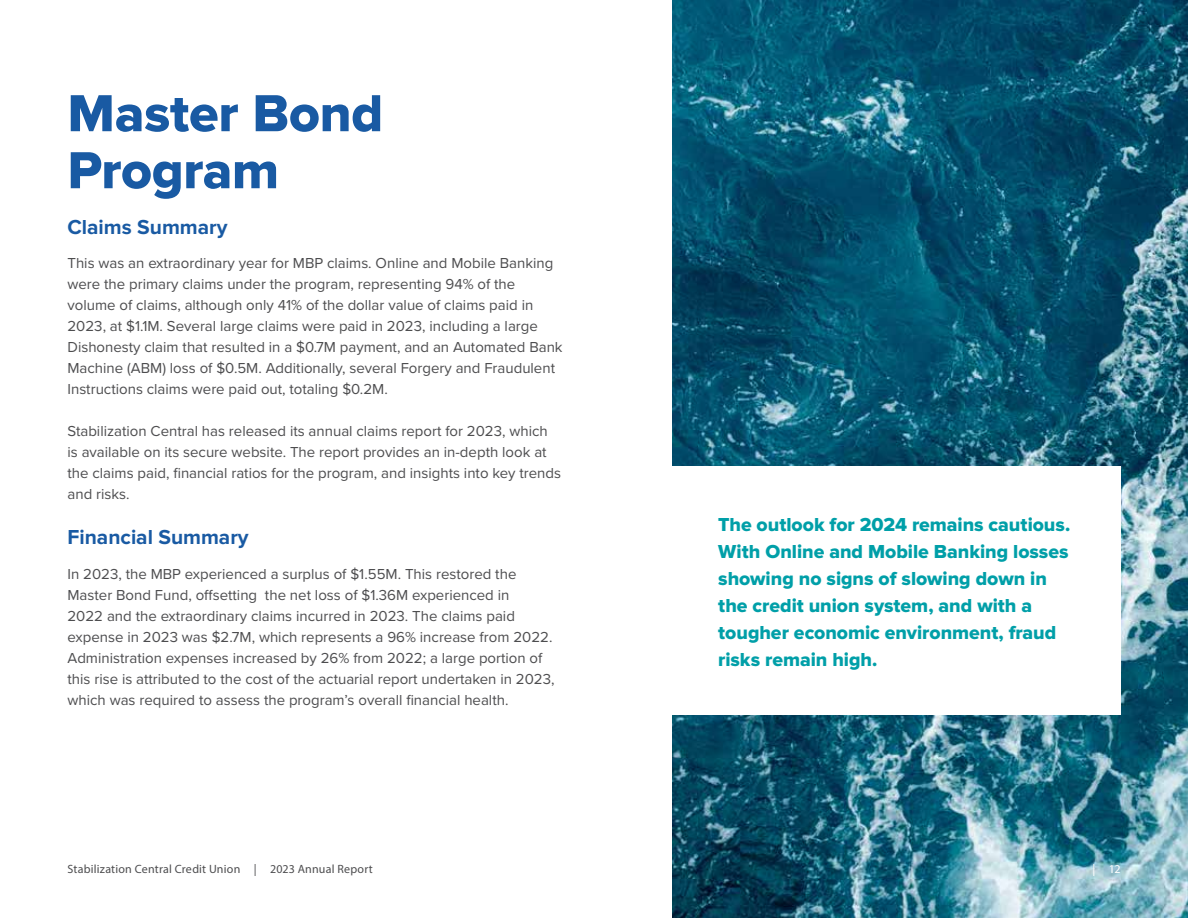
<style>
.page{position:relative;width:1188px;height:918px;background:#fff}
.page>*{position:absolute;margin:0;border:0;box-sizing:border-box;transform-origin:0 0}
.t1{font:54px/57px "Proxima Nova Extrabld";letter-spacing:-.005em;color:#195aa3}
.t2{font:700 21px "Proxima Nova";color:#195aa3}
.t3{font:19.5px/27px "Proxima Nova Extrabld";color:#009fa8}
.t4{font:15px/21px "Proxima Nova";color:#4d4d4f}
.t5{font:12px "Myriad Pro";letter-spacing:.015em;color:#4d4d4f}
.t6{font:12px "Myriad Pro";color:#fff}
</style>
<div class="page">
<img style="left:673px;top:0;width:515px;height:918px">
<div style="left:659px;top:467px;width:461px;height:248px;background:#fff"></div>
<h1 class="t1" style="left:68px;top:86px;width:317px">Master Bond<br>Program</h1>
<h2 class="t2" style="left:68px;top:215px;width:162px">Claims Summary</h2>
<p class="t4" style="left:68px;top:252px;width:497px">This was an extraordinary year for MBP claims. Online and Mobile Banking were the primary claims under the program, representing 94% of the volume of claims, although only 41% of the dollar value of claims paid in 2023, at $1.1M. Several large claims were paid in 2023, including a large Dishonesty claim that resulted in a $0.7M payment, and an Automated Bank Machine (ABM) loss of $0.5M. Additionally, several Forgery and Fraudulent Instructions claims were paid out, totaling $0.2M.</p>
<p class="t4" style="left:68px;top:420px;width:495px">Stabilization Central has released its annual claims report for 2023, which is available on its secure website. The report provides an in-depth look at the claims paid, financial ratios for the program, and insights into key trends and risks.</p>
<h2 class="t2" style="left:68px;top:525px;width:183px">Financial Summary</h2>
<p class="t4" style="left:68px;top:563px;width:488px">In 2023, the MBP experienced a surplus of $1.55M. This restored the Master Bond Fund, offsetting the net loss of $1.36M experienced in<br>2022 and the extraordinary claims incurred in 2023. The claims paid expense in 2023 was $2.7M, which represents a 96% increase from 2022.<br>Administration expenses increased by 26% from 2022; a large portion of this rise is attributed to the cost of the actuarial report undertaken in 2023, which was required to assess the program’s overall financial health.</p>
<h3 class="t3" style="left:718px;top:511px;width:354px">The outlook for 2024 remains cautious.<br>With Online and Mobile Banking losses showing no signs of slowing down in the credit union system, and with a tougher economic environment, fraud risks remain high.</h3>
<p class="t5" style="left:68px;top:861px;width:307px">Stabilization Central Credit Union | 2023 Annual Report</p>
<p class="t6" style="left:1093px;top:861px;width:29px">| 12</p>
</div>
